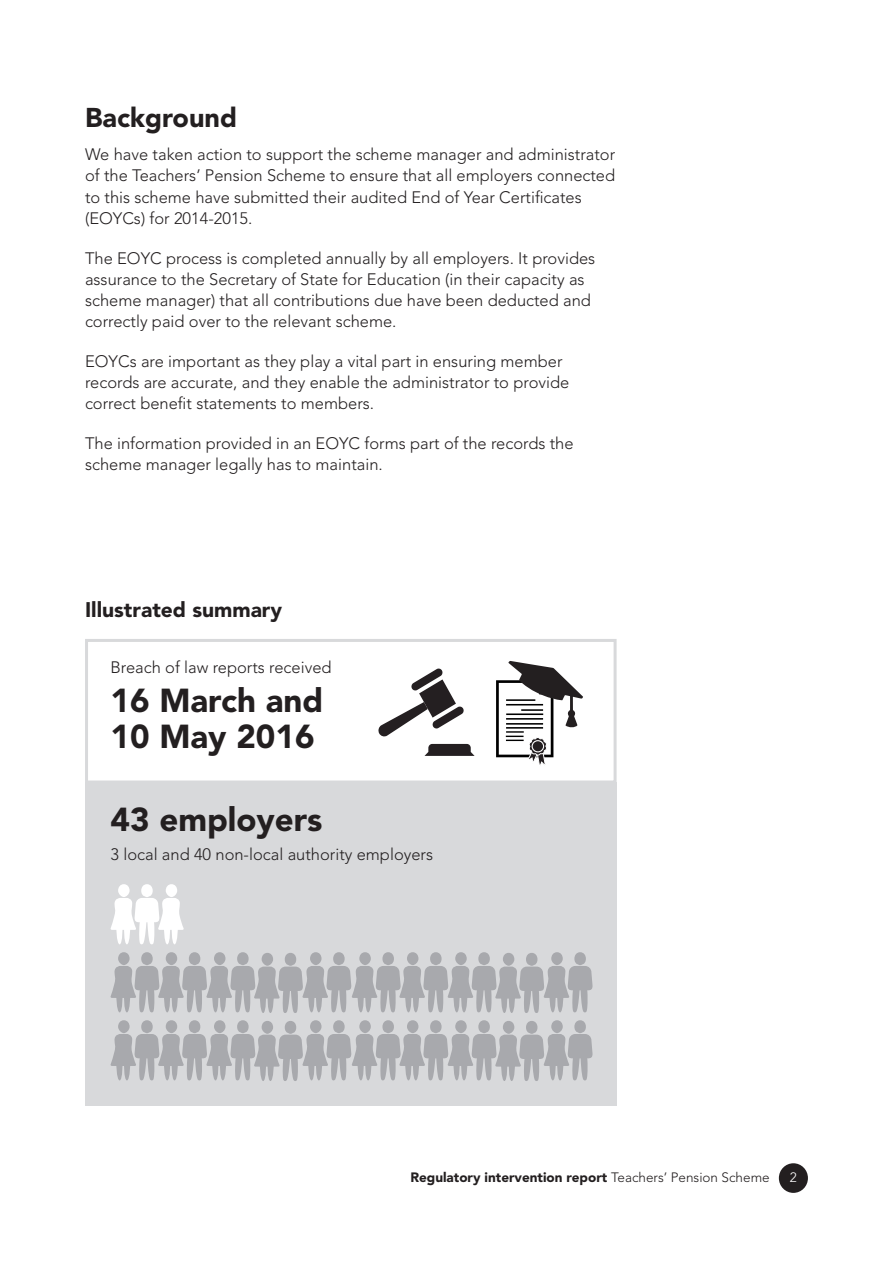
<style>
.page{position:relative;width:893px;height:1263px;background:#fff}
.page>*{position:absolute;margin:0;border:0;box-sizing:border-box;transform-origin:0 0}
.t1{font:900 33px/36px "Avenir LT Std";color:#231f20}
.t2{font:900 27px "Avenir LT Std";color:#231f20}
.t3{font:900 21px "Avenir LT Std";color:#231f20}
.t4{font:300 16.5px/21px "Avenir LT Std";color:#231f20}
.t5{font:900 13.5px "Avenir LT Std";color:#231f20}
.t6{font:300 13.5px "Avenir LT Std";color:#fff}
.s1{font-weight:300}
</style>
<div class="page">
<div style="left:85px;top:782px;width:532px;height:324px;background:#d8d9db"></div>
<svg style="left:378px;top:668px;width:86px;height:69px"></svg>
<svg style="left:424px;top:744px;width:51px;height:12px"></svg>
<svg style="left:496px;top:661px;width:87px;height:104px"></svg>
<div style="left:118px;top:884px;width:12px;height:13px;background:#fff;border-radius:50%"></div>
<div style="left:141px;top:884px;width:12px;height:13px;background:#fff;border-radius:50%"></div>
<svg style="left:110px;top:898px;width:74px;height:46px"></svg>
<div style="left:166px;top:884px;width:11px;height:13px;background:#fff;border-radius:50%"></div>
<div style="left:118px;top:952px;width:12px;height:13px;background:#a8a9ad;border-radius:50%"></div>
<div style="left:141px;top:952px;width:12px;height:13px;background:#a8a9ad;border-radius:50%"></div>
<div style="left:166px;top:952px;width:11px;height:13px;background:#a8a9ad;border-radius:50%"></div>
<div style="left:189px;top:952px;width:11px;height:13px;background:#a8a9ad;border-radius:50%"></div>
<div style="left:214px;top:952px;width:11px;height:13px;background:#a8a9ad;border-radius:50%"></div>
<div style="left:237px;top:952px;width:12px;height:13px;background:#a8a9ad;border-radius:50%"></div>
<div style="left:262px;top:953px;width:11px;height:13px;background:#a8a9ad;border-radius:50%"></div>
<div style="left:285px;top:953px;width:11px;height:13px;background:#a8a9ad;border-radius:50%"></div>
<div style="left:310px;top:952px;width:11px;height:13px;background:#a8a9ad;border-radius:50%"></div>
<div style="left:333px;top:952px;width:12px;height:13px;background:#a8a9ad;border-radius:50%"></div>
<div style="left:359px;top:952px;width:12px;height:13px;background:#a8a9ad;border-radius:50%"></div>
<div style="left:382px;top:952px;width:12px;height:13px;background:#a8a9ad;border-radius:50%"></div>
<div style="left:407px;top:952px;width:11px;height:13px;background:#a8a9ad;border-radius:50%"></div>
<div style="left:430px;top:952px;width:12px;height:13px;background:#a8a9ad;border-radius:50%"></div>
<div style="left:455px;top:952px;width:12px;height:13px;background:#a8a9ad;border-radius:50%"></div>
<div style="left:478px;top:952px;width:12px;height:13px;background:#a8a9ad;border-radius:50%"></div>
<div style="left:503px;top:953px;width:11px;height:13px;background:#a8a9ad;border-radius:50%"></div>
<div style="left:526px;top:953px;width:11px;height:13px;background:#a8a9ad;border-radius:50%"></div>
<svg style="left:110px;top:966px;width:482px;height:47px"></svg>
<div style="left:551px;top:952px;width:12px;height:13px;background:#a8a9ad;border-radius:50%"></div>
<div style="left:574px;top:952px;width:12px;height:13px;background:#a8a9ad;border-radius:50%"></div>
<div style="left:118px;top:1020px;width:12px;height:13px;background:#a8a9ad;border-radius:50%"></div>
<div style="left:141px;top:1020px;width:12px;height:13px;background:#a8a9ad;border-radius:50%"></div>
<div style="left:166px;top:1020px;width:11px;height:13px;background:#a8a9ad;border-radius:50%"></div>
<div style="left:189px;top:1020px;width:11px;height:13px;background:#a8a9ad;border-radius:50%"></div>
<div style="left:214px;top:1020px;width:11px;height:13px;background:#a8a9ad;border-radius:50%"></div>
<div style="left:237px;top:1020px;width:12px;height:13px;background:#a8a9ad;border-radius:50%"></div>
<div style="left:262px;top:1021px;width:11px;height:13px;background:#a8a9ad;border-radius:50%"></div>
<div style="left:285px;top:1021px;width:11px;height:13px;background:#a8a9ad;border-radius:50%"></div>
<div style="left:310px;top:1020px;width:11px;height:13px;background:#a8a9ad;border-radius:50%"></div>
<div style="left:333px;top:1020px;width:12px;height:13px;background:#a8a9ad;border-radius:50%"></div>
<div style="left:359px;top:1020px;width:12px;height:13px;background:#a8a9ad;border-radius:50%"></div>
<div style="left:382px;top:1020px;width:12px;height:13px;background:#a8a9ad;border-radius:50%"></div>
<div style="left:407px;top:1020px;width:11px;height:13px;background:#a8a9ad;border-radius:50%"></div>
<div style="left:430px;top:1020px;width:12px;height:13px;background:#a8a9ad;border-radius:50%"></div>
<div style="left:455px;top:1020px;width:12px;height:13px;background:#a8a9ad;border-radius:50%"></div>
<div style="left:478px;top:1020px;width:12px;height:13px;background:#a8a9ad;border-radius:50%"></div>
<div style="left:503px;top:1021px;width:11px;height:13px;background:#a8a9ad;border-radius:50%"></div>
<div style="left:526px;top:1021px;width:11px;height:13px;background:#a8a9ad;border-radius:50%"></div>
<svg style="left:110px;top:1034px;width:482px;height:47px"></svg>
<div style="left:551px;top:1020px;width:12px;height:13px;background:#a8a9ad;border-radius:50%"></div>
<div style="left:574px;top:1020px;width:12px;height:13px;background:#a8a9ad;border-radius:50%"></div>
<div style="left:779px;top:1163px;width:29px;height:30px;background:#231f20;border-radius:50%"></div>
<div style="left:85px;top:639px;width:532px;height:144px;border:3px solid #d8d9db"></div>
<h2 class="t2" style="left:85px;top:101px;width:154px">Background</h2>
<p class="t4" style="left:85px;top:144px;width:532px">We have taken action to support the scheme manager and administrator of the Teachers’ Pension Scheme to ensure that all employers connected to this scheme have submitted their audited End of Year Certificates (EOYCs) for 2014-2015.</p>
<p class="t4" style="left:85px;top:247px;width:512px">The EOYC process is completed annually by all employers. It provides assurance to the Secretary of State for Education (in their capacity as scheme manager) that all contributions due have been deducted and correctly paid over to the relevant scheme.</p>
<p class="t4" style="left:85px;top:351px;width:486px">EOYCs are important as they play a vital part in ensuring member records are accurate, and they enable the administrator to provide correct benefit statements to members.</p>
<p class="t4" style="left:85px;top:433px;width:490px">The information provided in an EOYC forms part of the records the scheme manager legally has to maintain.</p>
<h3 class="t3" style="left:85px;top:597px;width:199px">Illustrated summary</h3>
<p class="t4" style="left:111px;top:657px;width:223px">Breach of law reports received</p>
<p class="t1" style="left:111px;top:683px;width:214px">16 March and<br>10 May 2016</p>
<p class="t1" style="left:111px;top:801px;width:213px">43 employers</p>
<p class="t4" style="left:111px;top:844px;width:324px">3 local and 40 non-local authority employers</p>
<p class="t5" style="left:410px;top:1169px;width:361px">Regulatory intervention report <span class="s1">Teachers’ Pension Scheme</span></p>
<p class="t6" style="left:790px;top:1170px;width:9px">2</p>
</div>
